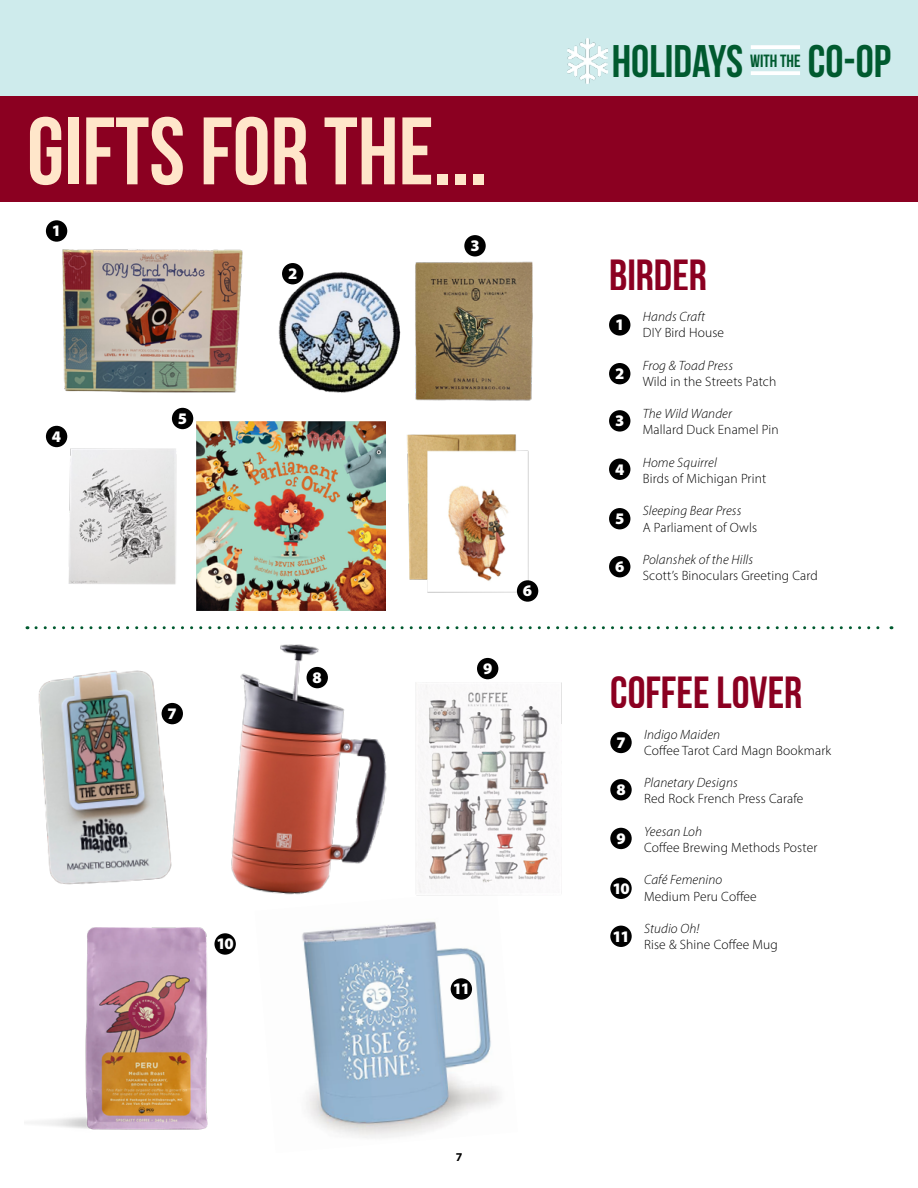
<style>
.page{position:relative;width:918px;height:1188px;background:#fff}
.page>*{position:absolute;margin:0;border:0;box-sizing:border-box;transform-origin:0 0}
.t1{font:700 95.55px "Bebas Neue";color:#ffe6ca}
.t2{font:700 45.6px "Bebas Neue";color:#005a2f}
.t3{font:700 45px "Bebas Neue";color:#8b0021}
.t4{font:700 17.7px "Bebas Neue";color:#005a2f}
.t5{font:900 16.2px "Myriad Pro";letter-spacing:-.08em;color:#fff}
.t6{font:300 13.5px "Myriad Pro";letter-spacing:.01em;color:#000}
.t7{font:italic 300 13.5px "Myriad Pro";letter-spacing:.01em;color:#000}
.t8{font:700 12px "Myriad Pro";color:#000}
</style>
<div class="page">
<img style="left:25px;top:626px;width:97px;height:259px">
<img style="left:278px;top:263px;width:112px;height:130px">
<img style="left:202px;top:422px;width:162px;height:172px">
<img style="left:390px;top:237px;width:143px;height:158px">
<img style="left:45px;top:422px;width:157px;height:172px">
<img style="left:122px;top:594px;width:345px;height:296px">
<img style="left:256px;top:890px;width:244px;height:248px">
<img style="left:35px;top:909px;width:233px;height:229px">
<img style="left:367px;top:668px;width:195px;height:243px">
<div style="left:0;top:94px;width:918px;height:108px;background:#8b0021"></div>
<div style="left:0;top:0;width:918px;height:95px;background:#ceebec"></div>
<hr style="left:751px;top:45px;width:49px;height:4px;background:#fff">
<hr style="left:751px;top:71px;width:49px;height:4px;background:#fff">
<img style="left:568px;top:38px;width:39px;height:45px">
<div style="left:609px;top:314px;width:21px;height:22px;background:#000;border-radius:50%"></div>
<div style="left:609px;top:363px;width:21px;height:21px;background:#000;border-radius:50%"></div>
<div style="left:609px;top:410px;width:21px;height:22px;background:#000;border-radius:50%"></div>
<div style="left:609px;top:459px;width:21px;height:21px;background:#000;border-radius:50%"></div>
<div style="left:609px;top:508px;width:21px;height:21px;background:#000;border-radius:50%"></div>
<div style="left:609px;top:556px;width:21px;height:21px;background:#000;border-radius:50%"></div>
<div style="left:610px;top:732px;width:22px;height:21px;background:#000;border-radius:50%"></div>
<div style="left:610px;top:779px;width:22px;height:21px;background:#000;border-radius:50%"></div>
<div style="left:610px;top:828px;width:22px;height:21px;background:#000;border-radius:50%"></div>
<div style="left:610px;top:878px;width:22px;height:21px;background:#000;border-radius:50%"></div>
<div style="left:610px;top:926px;width:22px;height:21px;background:#000;border-radius:50%"></div>
<div style="left:46px;top:220px;width:21px;height:22px;background:#000;border-radius:50%"></div>
<div style="left:46px;top:426px;width:21px;height:21px;background:#000;border-radius:50%"></div>
<div style="left:282px;top:263px;width:21px;height:21px;background:#000;border-radius:50%"></div>
<div style="left:464px;top:235px;width:22px;height:21px;background:#000;border-radius:50%"></div>
<div style="left:162px;top:703px;width:21px;height:21px;background:#000;border-radius:50%"></div>
<div style="left:214px;top:933px;width:22px;height:22px;background:#000;border-radius:50%"></div>
<div style="left:477px;top:658px;width:21px;height:21px;background:#000;border-radius:50%"></div>
<div style="left:307px;top:667px;width:21px;height:21px;background:#000;border-radius:50%"></div>
<div style="left:451px;top:978px;width:21px;height:22px;background:#000;border-radius:50%"></div>
<svg style="left:36px;top:626px;width:856px;height:3px"></svg>
<img style="left:46px;top:233px;width:197px;height:182px">
<img style="left:364px;top:395px;width:175px;height:216px">
<div style="left:517px;top:580px;width:21px;height:22px;background:#000;border-radius:50%"></div>
<div style="left:172px;top:408px;width:21px;height:21px;background:#000;border-radius:50%"></div>
<h1 class="t1" style="left:27px;top:99px;width:462px">GIFTS FOR THE...</h1>
<p class="t5" style="left:52px;top:222px;width:11px">1</p>
<p class="t5" style="left:52px;top:427px;width:11px">4</p>
<p class="t5" style="left:178px;top:409px;width:11px">5</p>
<p class="t5" style="left:288px;top:264px;width:11px">2</p>
<p class="t5" style="left:470px;top:236px;width:11px">3</p>
<p class="t5" style="left:168px;top:704px;width:11px">7</p>
<p class="t5" style="left:313px;top:668px;width:11px">8</p>
<p class="t5" style="left:483px;top:659px;width:11px">9</p>
<p class="t5" style="left:523px;top:582px;width:11px">6</p>
<p class="t5" style="left:217px;top:935px;width:19px">10</p>
<p class="t5" style="left:453px;top:980px;width:19px">11</p>
<p class="t8" style="left:456px;top:1149px;width:8px">7</p>
<h2 class="t2" style="left:612px;top:36px;width:133px">HOLIDAYS</h2>
<h3 class="t4" style="left:750px;top:51px;width:52px">WITH THE</h3>
<h2 class="t2" style="left:808px;top:36px;width:85px">CO-OP</h2>
<h3 class="t3" style="left:609px;top:250px;width:99px">BIRDER</h3>
<p class="t5" style="left:615px;top:316px;width:11px">1</p>
<p class="t5" style="left:615px;top:364px;width:11px">2</p>
<p class="t5" style="left:615px;top:412px;width:11px">3</p>
<p class="t5" style="left:615px;top:460px;width:11px">4</p>
<p class="t5" style="left:615px;top:509px;width:11px">5</p>
<p class="t5" style="left:615px;top:557px;width:11px">6</p>
<p class="t7" style="left:643px;top:308px;width:64px">Hands Craft</p>
<p class="t6" style="left:643px;top:325px;width:83px">DIY Bird House</p>
<p class="t7" style="left:643px;top:357px;width:92px">Frog &amp; Toad Press</p>
<p class="t6" style="left:643px;top:373px;width:135px">Wild in the Streets Patch</p>
<p class="t7" style="left:643px;top:406px;width:91px">The Wild Wander</p>
<p class="t6" style="left:643px;top:422px;width:137px">Mallard Duck Enamel Pin</p>
<p class="t7" style="left:643px;top:454px;width:75px">Home Squirrel</p>
<p class="t6" style="left:643px;top:470px;width:125px">Birds of Michigan Print</p>
<p class="t7" style="left:643px;top:503px;width:100px">Sleeping Bear Press</p>
<p class="t6" style="left:643px;top:519px;width:116px">A Parliament of Owls</p>
<p class="t7" style="left:643px;top:551px;width:112px">Polanshek of the Hills</p>
<p class="t6" style="left:643px;top:568px;width:177px">Scott’s Binoculars Greeting Card</p>
<h3 class="t3" style="left:610px;top:668px;width:194px">COFFEE LOVER</h3>
<p class="t5" style="left:616px;top:733px;width:11px">7</p>
<p class="t5" style="left:616px;top:780px;width:11px">8</p>
<p class="t5" style="left:616px;top:829px;width:11px">9</p>
<p class="t5" style="left:612px;top:879px;width:19px">10</p>
<p class="t5" style="left:612px;top:927px;width:19px">11</p>
<p class="t7" style="left:644px;top:726px;width:78px">Indigo Maiden</p>
<p class="t6" style="left:644px;top:742px;width:189px">Coffee Tarot Card Magn Bookmark</p>
<p class="t7" style="left:644px;top:775px;width:95px">Planetary Designs</p>
<p class="t6" style="left:644px;top:791px;width:161px">Red Rock French Press Carafe</p>
<p class="t7" style="left:644px;top:823px;width:60px">Yeesan Loh</p>
<p class="t6" style="left:644px;top:839px;width:175px">Coffee Brewing Methods Poster</p>
<p class="t7" style="left:644px;top:872px;width:80px">Café Femenino</p>
<p class="t6" style="left:644px;top:888px;width:114px">Medium Peru Coffee</p>
<p class="t7" style="left:644px;top:920px;width:57px">Studio Oh!</p>
<p class="t6" style="left:644px;top:937px;width:135px">Rise &amp; Shine Coffee Mug</p>
</div>
